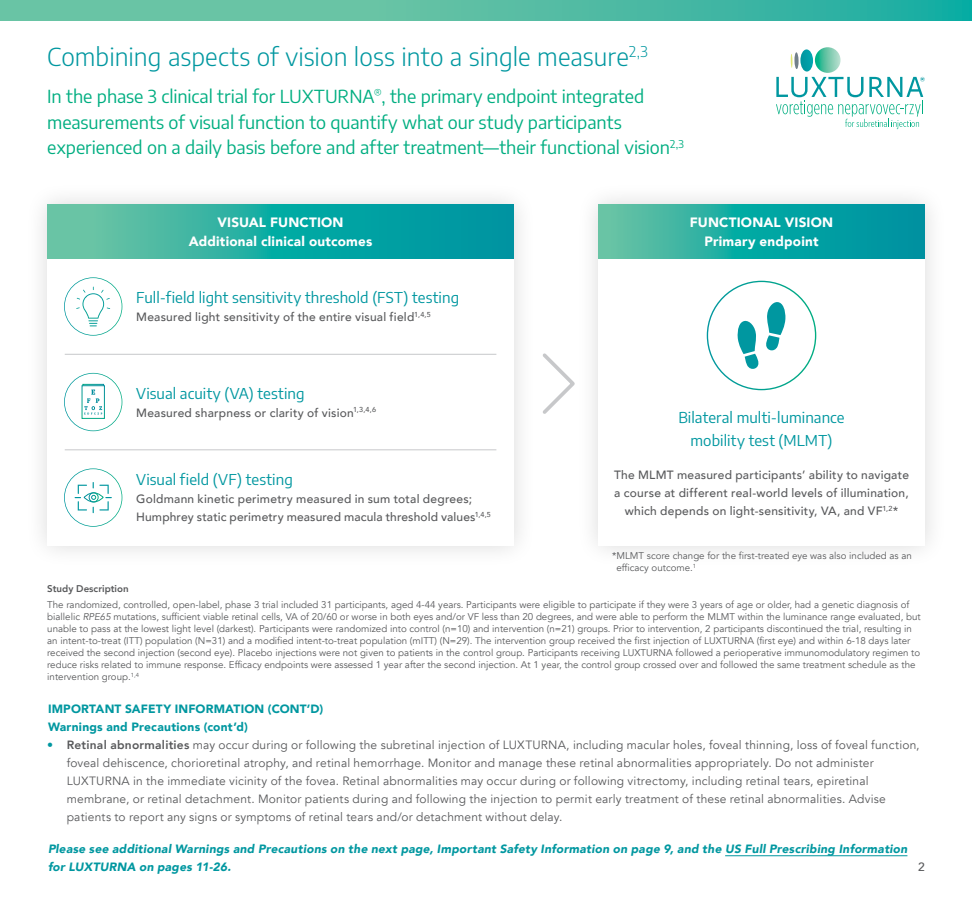
<style>
.page{position:relative;width:972px;height:918px;background:#fff}
.page>*{position:absolute;margin:0;border:0;box-sizing:border-box;transform-origin:0 0}
.Head_16_5_22_Encode{font:300 24.75px "Encode Sans";letter-spacing:.005em;color:#0097a0}
.Subhead_12_17_Encode{font:18px/25.5px "Encode Sans";color:#00ae81}
._10_15_Encode_Reg_aq{font:15px/22.5px "Encode Sans";letter-spacing:.005em;color:#0097a0;text-align:center}
._9_13_Avenir_Black_w{font:900 13.5px/19.5px "Avenir";letter-spacing:.015em;color:#fff;text-align:center}
.t1{font:12px/18px "Avenir";letter-spacing:.015em;color:#58595b}
._8_12_Avenir_Med_80{font:500 12px/18px "Avenir";letter-spacing:.02em;color:#58595b}
._8_12_Avenir_Black_w{font:italic 900 12px/18px "Avenir";letter-spacing:.02em;color:#0097a0}
._8_12_Avenir_Black_w-2{font:900 12px "Avenir";letter-spacing:.02em;color:#0097a0}
._6_5_8_Avenir_Book{font:9.75px/12px "Avenir";color:#58595b}
._6_5_8_Avenir_Book-2{font:800 9.75px "Avenir";color:#58595b}
.s1{font-style:italic}
.s2{color:#0097a0}
.s3{font-weight:800}
</style>
<div class="page">
<svg style="left:776px;top:47px;width:149px;height:82px"></svg>
<svg style="left:0;top:0;width:972px;height:20px;background:#51bca4"></svg>
<svg style="left:543px;top:353px;width:32px;height:61px"></svg>
<div style="left:24px;top:182px;width:513px;height:387px;background:#fafafa"></div>
<div style="left:47px;top:205px;width:467px;height:341px;background:#fff"></div>
<hr style="left:65px;top:354px;width:431px;height:1px;background:#c7c8ca">
<hr style="left:65px;top:450px;width:431px;height:1px;background:#c7c8ca">
<svg style="left:47px;top:205px;width:467px;height:54px;background:#23aca2"></svg>
<svg style="left:64px;top:277px;width:58px;height:59px"></svg>
<svg style="left:64px;top:468px;width:58px;height:59px"></svg>
<svg style="left:64px;top:373px;width:58px;height:58px"></svg>
<div style="left:82px;top:385px;width:23px;height:34px;border:1px solid #fff"></div>
<div style="left:576px;top:182px;width:372px;height:387px;background:#fafafa"></div>
<div style="left:598px;top:205px;width:327px;height:341px;background:#fff"></div>
<svg style="left:598px;top:205px;width:327px;height:54px;background:#1ca8a2"></svg>
<svg style="left:707px;top:281px;width:109px;height:109px"></svg>
<hr style="left:725px;top:855px;width:182px;height:1px;background:#0097a0">
<p class="Head_16_5_22_Encode" style="left:47px;top:39px;width:602px">Combining aspects of vision loss into a single measure<sup>2,3</sup></p>
<p class="Subhead_12_17_Encode" style="left:47px;top:83px;width:638px">In the phase 3 clinical trial for LUXTURNA<sup>®</sup>, the primary endpoint integrated measurements of visual function to quantify what our study participants experienced on a daily basis before and after treatment—their functional vision<sup>2,3</sup></p>
<p class="_9_13_Avenir_Black_w" style="left:189px;top:212px;width:185px">VISUAL FUNCTION<br>Additional clinical outcomes</p>
<p class="_10_15_Encode_Reg_aq" style="left:136px;top:286px;width:324px">Full-field light sensitivity threshold (FST) testing</p>
<p class="_8_12_Avenir_Med_80" style="left:136px;top:307px;width:296px">Measured light sensitivity of the entire visual field<sup>1,4,5</sup></p>
<p class="_10_15_Encode_Reg_aq" style="left:136px;top:381px;width:170px">Visual acuity (VA) testing</p>
<p class="_8_12_Avenir_Med_80" style="left:136px;top:403px;width:241px">Measured sharpness or clarity of vision<sup>1,3,4,6</sup></p>
<p class="_10_15_Encode_Reg_aq" style="left:136px;top:468px;width:158px">Visual field (VF) testing</p>
<p class="_8_12_Avenir_Med_80" style="left:136px;top:489px;width:356px">Goldmann kinetic perimetry measured in sum total degrees;<br>Humphrey static perimetry measured macula threshold values<sup>1,4,5</sup></p>
<p class="_9_13_Avenir_Black_w" style="left:690px;top:212px;width:145px">FUNCTIONAL VISION<br>Primary endpoint</p>
<p class="_10_15_Encode_Reg_aq" style="left:678px;top:406px;width:168px">Bilateral multi-luminance mobility test (MLMT)</p>
<p class="_8_12_Avenir_Med_80" style="left:614px;top:465px;width:296px;text-align:center">The MLMT measured participants’ ability to navigate a course at different real-world levels of illumination, which depends on light-sensitivity, VA, and VF<sup>1,2</sup>*</p>
<p class="_6_5_8_Avenir_Book" style="left:616px;top:550px;width:297px;text-indent:-4px">*MLMT score change for the first-treated eye was also included as an efficacy outcome.<sup>1</sup></p>
<p class="_6_5_8_Avenir_Book-2" style="left:47px;top:581px;width:83px">Study Description</p>
<p class="_6_5_8_Avenir_Book" style="left:47px;top:599px;width:875px">The randomized, controlled, open-label, phase 3 trial included 31 participants, aged 4-44 years. Participants were eligible to participate if they were 3 years of age or older, had a genetic diagnosis of biallelic <span class="s1">RPE65</span> mutations, sufficient viable retinal cells, VA of 20/60 or worse in both eyes and/or VF less than 20 degrees, and were able to perform the MLMT within the luminance range evaluated, but unable to pass at the lowest light level (darkest). Participants were randomized into control (n=10) and intervention (n=21) groups. Prior to intervention, 2 participants discontinued the trial, resulting in an intent-to-treat (ITT) population (N=31) and a modified intent-to-treat population (mITT) (N=29). The intervention group received the first injection of LUXTURNA (first eye) and within 6-18 days later received the second injection (second eye). Placebo injections were not given to patients in the control group. Participants receiving LUXTURNA followed a perioperative immunomodulatory regimen to reduce risks related to immune response. Efficacy endpoints were assessed 1 year after the second injection. At 1 year, the control group crossed over and followed the same treatment schedule as the intervention group.<sup>1,4</sup></p>
<p class="_8_12_Avenir_Black_w-2" style="left:48px;top:699px;width:277px">IMPORTANT SAFETY INFORMATION (CONT’D)</p>
<p class="_8_12_Avenir_Black_w-2" style="left:48px;top:717px;width:201px">Warnings and Precautions (cont’d)</p>
<p class="t1" style="left:67px;top:736px;width:854px;text-indent:-20px"><span class="s2">•</span> <span class="s3">Retinal abnormalities</span> may occur during or following the subretinal injection of LUXTURNA, including macular holes, foveal thinning, loss of foveal function, foveal dehiscence, chorioretinal atrophy, and retinal hemorrhage. Monitor and manage these retinal abnormalities appropriately. Do not administer LUXTURNA in the immediate vicinity of the fovea. Retinal abnormalities may occur during or following vitrectomy, including retinal tears, epiretinal membrane, or retinal detachment. Monitor patients during and following the injection to permit early treatment of these retinal abnormalities. Advise patients to report any signs or symptoms of retinal tears and/or detachment without delay.</p>
<p class="_8_12_Avenir_Black_w" style="left:48px;top:839px;width:861px">Please see additional Warnings and Precautions on the next page, Important Safety Information on page 9, and the US Full Prescribing Information for LUXTURNA on pages 11-26.</p>
<p class="_8_12_Avenir_Med_80" style="left:918px;top:857px;width:8px">2</p>
</div>
